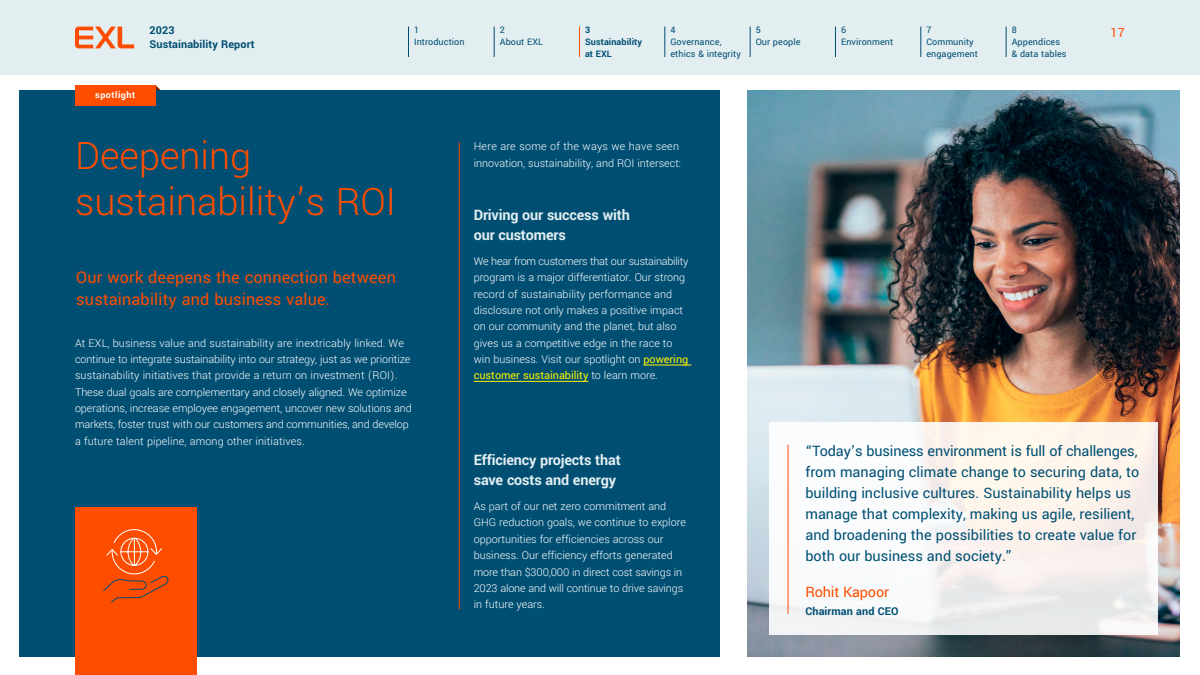
<style>
.page{position:relative;width:1200px;height:675px;background:#fff}
.page>*{position:absolute;margin:0;border:0;box-sizing:border-box;transform-origin:0 0}
.t1{font:300 42px/46px "Yantramanav";color:#ff4d00}
.t2{font:18px/22px "Yantramanav";letter-spacing:.01em;color:#ff4d00}
.t3{font:16px/21px "Yantramanav";color:#004f73}
.t4{font:700 16px/20.4px "Yantramanav";letter-spacing:-.01em;color:#e3eef1}
.t5{font:16px "Yantramanav";letter-spacing:-.01em;color:#ff4d00}
.t6{font:14px "Yantramanav";color:#ff4d00}
.t7{font:300 12px/16.3px "Yantramanav";color:#fff}
.t8{font:700 12px/14px "Yantramanav";letter-spacing:.01em;color:#004f73}
.t9{font:10px/12px "Yantramanav";letter-spacing:.01em;color:#004f73}
.t10{font:700 10px/12px "Yantramanav";letter-spacing:.01em;color:#004f73}
.t11{font:700 10px "Yantramanav";letter-spacing:.05em;color:#fff}
.s1{font-weight:400;color:#fff200}
</style>
<div class="page">
<div style="left:20px;top:90px;width:700px;height:567px;background:#004f73"></div>
<div style="left:75px;top:508px;width:121px;height:167px;background:#ff4d00"></div>
<img style="left:747px;top:90px;width:433px;height:566px">
<div style="left:769px;top:422px;width:389px;height:213px;background:linear-gradient(to bottom,#fff9f2,#f0eff1)"></div>
<hr style="left:643px;top:365px;width:48px;height:1px;background:#fff200">
<hr style="left:474px;top:381px;width:114px;height:1px;background:#fff200">
<hr style="left:788px;top:445px;width:1px;height:169px;background:#ff4d00">
<hr style="left:459px;top:142px;width:1px;height:467px;background:#ff4d00">
<svg style="left:103px;top:529px;width:66px;height:74px"></svg>
<svg style="left:156px;top:85px;width:5px;height:5px"></svg>
<div style="left:75px;top:85px;width:81px;height:20px;background:#ff4d00"></div>
<div style="left:0;top:0;width:1200px;height:75px;background:#e3eef1"></div>
<svg style="left:75px;top:27px;width:59px;height:21px"></svg>
<hr style="left:579px;top:26px;width:1px;height:31px;background:#ff4d00">
<hr style="left:408px;top:26px;width:1px;height:31px;background:#004f73">
<hr style="left:665px;top:26px;width:1px;height:31px;background:#004f73">
<hr style="left:921px;top:26px;width:1px;height:31px;background:#004f73">
<hr style="left:494px;top:26px;width:1px;height:31px;background:#004f73">
<hr style="left:750px;top:26px;width:1px;height:31px;background:#004f73">
<hr style="left:1006px;top:26px;width:1px;height:31px;background:#004f73">
<hr style="left:835px;top:26px;width:1px;height:31px;background:#004f73">
<p class="t11" style="left:95px;top:89px;width:42px">spotlight</p>
<p class="t8" style="left:150px;top:24px;width:106px">2023<br>Sustainability Report</p>
<p class="t10" style="left:585px;top:24px;width:59px">3<br>Sustainability at EXL</p>
<p class="t6" style="left:1111px;top:24px;width:16px">17</p>
<p class="t9" style="left:500px;top:24px;width:45px">2<br>About EXL</p>
<p class="t9" style="left:756px;top:24px;width:46px">5<br>Our people</p>
<p class="t9" style="left:1012px;top:24px;width:56px">8<br>Appendices &amp; data tables</p>
<p class="t9" style="left:841px;top:24px;width:54px">6<br>Environment</p>
<p class="t9" style="left:414px;top:24px;width:52px">1<br>Introduction</p>
<p class="t9" style="left:670px;top:24px;width:72px">4<br>Governance, ethics &amp; integrity</p>
<p class="t9" style="left:926px;top:24px;width:53px">7<br>Community engagement</p>
<h1 class="t1" style="left:75px;top:133px;width:323px">Deepening sustainability’s ROI</h1>
<h2 class="t2" style="left:76px;top:267px;width:321px">Our work deepens the connection between sustainability and business value.</h2>
<p class="t7" style="left:75px;top:335px;width:338px">At EXL, business value and sustainability are inextricably linked. We continue to integrate sustainability into our strategy, just as we prioritize sustainability initiatives that provide a return on investment (ROI).<br>These dual goals are complementary and closely aligned. We optimize operations, increase employee engagement, uncover new solutions and markets, foster trust with our customers and communities, and develop a future talent pipeline, among other initiatives.</p>
<p class="t7" style="left:474px;top:139px;width:209px">Here are some of the ways we have seen innovation, sustainability, and ROI intersect:</p>
<h3 class="t4" style="left:474px;top:205px;width:158px">Driving our success with our customers</h3>
<p class="t7" style="left:474px;top:253px;width:216px">We hear from customers that our sustainability program is a major differentiator. Our strong record of sustainability performance and disclosure not only makes a positive impact on our community and the planet, but also gives us a competitive edge in the race to win business. Visit our spotlight on <span class="s1">powering customer sustainability</span> to learn more.</p>
<h3 class="t4" style="left:474px;top:450px;width:148px">Efficiency projects that save costs and energy</h3>
<p class="t7" style="left:474px;top:498px;width:214px">As part of our net zero commitment and GHG reduction goals, we continue to explore opportunities for efficiencies across our business. Our efficiency efforts generated more than $300,000 in direct cost savings in 2023 alone and will continue to drive savings in future years.</p>
<p class="t3" style="left:805px;top:441px;width:335px">“Today’s business environment is full of challenges, from managing climate change to securing data, to building inclusive cultures. Sustainability helps us manage that complexity, making us agile, resilient, and broadening the possibilities to create value for both our business and society.”</p>
<h3 class="t5" style="left:805px;top:582px;width:85px">Rohit Kapoor</h3>
<p class="t8" style="left:805px;top:605px;width:95px">Chairman and CEO</p>
</div>
